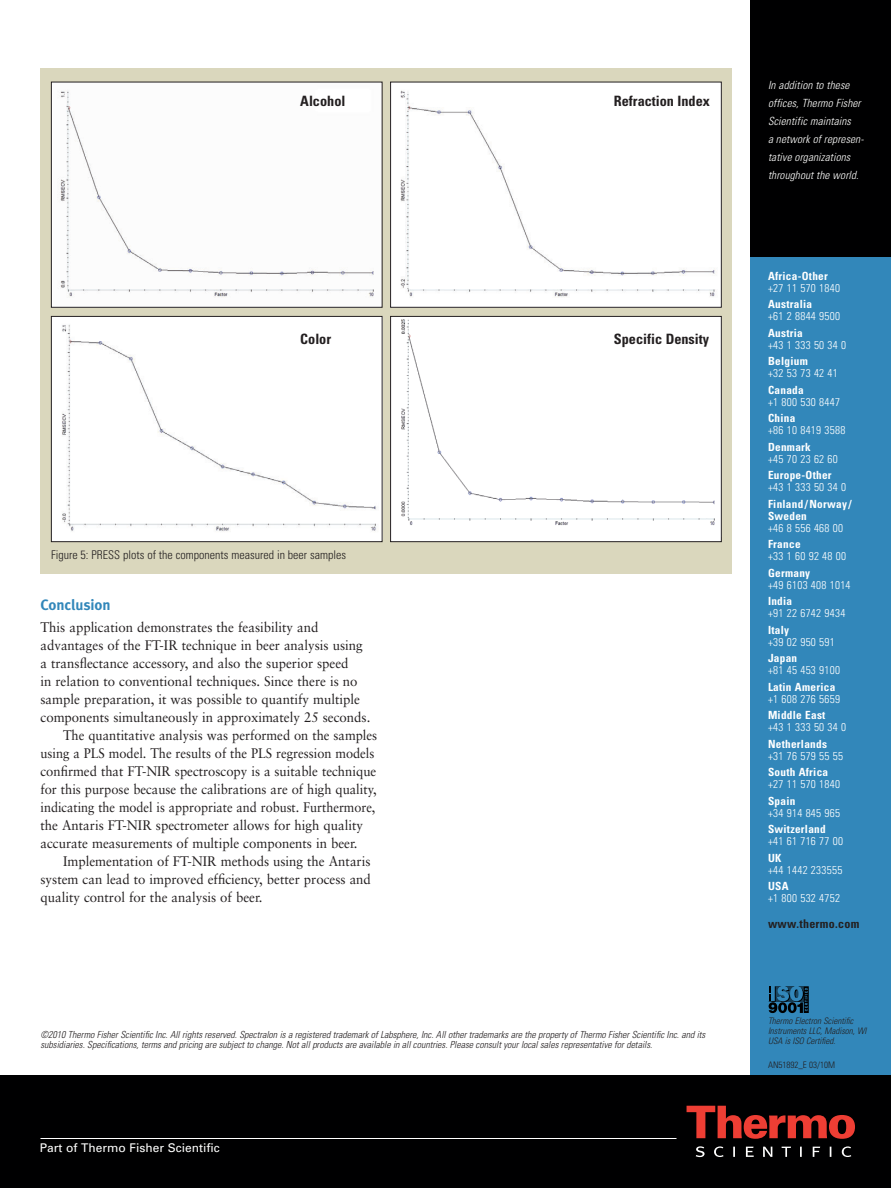
<style>
.page{position:relative;width:891px;height:1188px;background:#fff}
.page>*{position:absolute;margin:0;border:0;box-sizing:border-box;transform-origin:0 0}
.t1{font:15px "Meta Bold LF";color:#3287ba}
.t2{font:700 condensed 14.25px "Univers";color:#231f20}
.t3{font:13.8px "Sabon";color:#231f20;scale:.95 1}
.t4{font:13.8px "Sabon";color:#231f20;scale:.93 1}
.t5{font:13.8px "Sabon";color:#231f20;scale:.91 1}
.t6{font:13.8px "Sabon";color:#231f20;scale:.94 1}
.t7{font:13.8px "Sabon";color:#231f20;scale:.92 1}
.t8{font:300 condensed 12px "Univers";color:#231f20}
.t9{font:12px "Univers";color:#fff}
.t10{font:700 condensed 12px "Univers";letter-spacing:.025em;color:#231f20}
.t11{font:300 condensed 11.25px "Univers";letter-spacing:.025em;color:#fff}
.t12{font:700 condensed 11.25px/12px "Univers";letter-spacing:.025em;color:#fff}
.t13{font:italic 300 condensed 11.25px/18px "Univers";color:#fff}
.t14{font:italic 300 condensed 9.75px/10.2px "Univers";color:#231f20}
.t15{font:italic 300 condensed 9px/9.8px "Univers";color:#231f20}
.t16{font:300 condensed 9px "Univers";color:#231f20}
</style>
<div class="page">
<div style="left:40px;top:68px;width:692px;height:505px;background:#dad7bd"></div>
<div style="left:750px;top:257px;width:141px;height:819px;background:#3287ba"></div>
<div style="left:0;top:1076px;width:891px;height:112px;background:#000001"></div>
<div style="left:750px;top:0;width:141px;height:257px;background:#000001"></div>
<svg style="left:687px;top:1106px;width:168px;height:33px"></svg>
<svg style="left:696px;top:1146px;width:155px;height:11px"></svg>
<hr style="left:40px;top:1138px;width:636px;height:1px;background:#fff">
<svg style="left:769px;top:986px;width:40px;height:27px"></svg>
<div style="left:54px;top:84px;width:326px;height:222px;background:#fcfcfc"></div>
<div style="left:51px;top:82px;width:331px;height:226px;border:1px solid #231f20"></div>
<div style="left:54px;top:318px;width:326px;height:221px;background:#fff"></div>
<div style="left:51px;top:316px;width:331px;height:226px;border:1px solid #231f20"></div>
<div style="left:393px;top:84px;width:327px;height:222px;background:#fff"></div>
<div style="left:390px;top:82px;width:332px;height:226px;border:1px solid #231f20"></div>
<div style="left:391px;top:316px;width:330px;height:226px;background:#fff"></div>
<img style="left:401px;top:319px;width:314px;height:206px">
<div style="left:390px;top:316px;width:332px;height:226px;border:1px solid #231f20"></div>
<p class="t2" style="left:300px;top:96px;width:47px">Alcohol</p>
<p class="t2" style="left:300px;top:334px;width:32px">Color</p>
<p class="t8" style="left:51px;top:550px;width:297px">Figure 5: PRESS plots of the components measured in beer samples</p>
<p class="t1" style="left:40px;top:598px;width:72px">Conclusion</p>
<p class="t3" style="left:41px;top:622px;width:294px">This application demonstrates the feasibility and</p>
<p class="t3" style="left:41px;top:640px;width:341px">advantages of the FT-IR technique in beer analysis using</p>
<p class="t3" style="left:41px;top:658px;width:326px">a transflectance accessory, and also the superior speed</p>
<p class="t3" style="left:41px;top:676px;width:335px">in relation to conventional techniques. Since there is no</p>
<p class="t3" style="left:41px;top:694px;width:338px">sample preparation, it was possible to quantify multiple</p>
<p class="t3" style="left:41px;top:712px;width:349px">components simultaneously in approximately 25 seconds.</p>
<p class="t4" style="left:63px;top:730px;width:339px">The quantitative analysis was performed on the samples</p>
<p class="t7" style="left:41px;top:748px;width:365px">using a PLS model. The results of the PLS regression models</p>
<p class="t6" style="left:41px;top:766px;width:359px">confirmed that FT-NIR spectroscopy is a suitable technique</p>
<p class="t4" style="left:41px;top:784px;width:363px">for this purpose because the calibrations are of high quality,</p>
<p class="t5" style="left:41px;top:802px;width:370px">indicating the model is appropriate and robust. Furthermore,</p>
<p class="t3" style="left:41px;top:820px;width:341px">the Antaris FT-NIR spectrometer allows for high quality</p>
<p class="t3" style="left:41px;top:838px;width:335px">accurate measurements of multiple components in beer.</p>
<p class="t3" style="left:63px;top:856px;width:325px">Implementation of FT-NIR methods using the Antaris</p>
<p class="t3" style="left:41px;top:874px;width:349px">system can lead to improved efficiency, better process and</p>
<p class="t3" style="left:41px;top:892px;width:235px">quality control for the analysis of beer.</p>
<p class="t2" style="left:614px;top:96px;width:98px">Refraction Index</p>
<p class="t2" style="left:614px;top:334px;width:97px">Specific Density</p>
<p class="t14" style="left:40px;top:1030px;width:668px">©2010 Thermo FisherScientific Inc.Allrights reserved.Spectralon is a registered trademark ofLabsphere,Inc.Allothertrademarks are the property ofThermo FisherScientific Inc.and its subsidiaries.Specifications,terms and pricing are subjectto change.Notallproducts are available in allcountries.Please consultyourlocalsales representative fordetails.</p>
<p class="t9" style="left:40px;top:1144px;width:181px">Part of Thermo Fisher Scientific</p>
<p class="t13" style="left:768px;top:77px;width:99px">In addition to these offices, Thermo Fisher<br>Scientific maintains<br>a network of represen - tative organizations throughout the world.</p>
<p class="t12" style="left:768px;top:271px;width:61px">Africa-Other</p>
<p class="t11" style="left:768px;top:283px;width:74px">+27 11 570 1840</p>
<p class="t12" style="left:768px;top:299px;width:46px">Australia</p>
<p class="t11" style="left:768px;top:312px;width:74px">+61 2 8844 9500</p>
<p class="t12" style="left:768px;top:328px;width:36px">Austria</p>
<p class="t11" style="left:768px;top:341px;width:80px">+43 1 333 50 34 0</p>
<p class="t12" style="left:768px;top:356px;width:41px">Belgium</p>
<p class="t11" style="left:768px;top:369px;width:71px">+32 53 73 42 41</p>
<p class="t12" style="left:768px;top:385px;width:37px">Canada</p>
<p class="t11" style="left:768px;top:398px;width:74px">+1 800 530 8447</p>
<p class="t12" style="left:768px;top:413px;width:29px">China</p>
<p class="t11" style="left:768px;top:426px;width:79px">+86 10 8419 3588</p>
<p class="t12" style="left:768px;top:442px;width:44px">Denmark</p>
<p class="t11" style="left:768px;top:455px;width:71px">+45 70 23 62 60</p>
<p class="t12" style="left:768px;top:470px;width:65px">Europe-Other</p>
<p class="t11" style="left:768px;top:483px;width:80px">+43 1 333 50 34 0</p>
<p class="t12" style="left:768px;top:499px;width:85px">Finland/Norway/<br>Sweden</p>
<p class="t11" style="left:768px;top:524px;width:77px">+46 8 556 468 00</p>
<p class="t12" style="left:768px;top:539px;width:34px">France</p>
<p class="t11" style="left:768px;top:552px;width:80px">+33 1 60 92 48 00</p>
<p class="t12" style="left:768px;top:568px;width:44px">Germany</p>
<p class="t11" style="left:768px;top:581px;width:84px">+49 6103 408 1014</p>
<p class="t12" style="left:768px;top:596px;width:26px">India</p>
<p class="t11" style="left:768px;top:609px;width:79px">+91 22 6742 9434</p>
<p class="t12" style="left:768px;top:625px;width:23px">Italy</p>
<p class="t11" style="left:768px;top:638px;width:68px">+39 02 950 591</p>
<p class="t12" style="left:768px;top:653px;width:31px">Japan</p>
<p class="t11" style="left:768px;top:666px;width:74px">+81 45 453 9100</p>
<p class="t12" style="left:768px;top:682px;width:69px">Latin America</p>
<p class="t11" style="left:768px;top:695px;width:74px">+1 608 276 5659</p>
<p class="t12" style="left:768px;top:710px;width:59px">Middle East</p>
<p class="t11" style="left:768px;top:723px;width:80px">+43 1 333 50 34 0</p>
<p class="t12" style="left:768px;top:739px;width:61px">Netherlands</p>
<p class="t11" style="left:768px;top:752px;width:77px">+31 76 579 55 55</p>
<p class="t12" style="left:768px;top:767px;width:62px">South Africa</p>
<p class="t11" style="left:768px;top:780px;width:74px">+27 11 570 1840</p>
<p class="t12" style="left:768px;top:796px;width:29px">Spain</p>
<p class="t11" style="left:768px;top:809px;width:74px">+34 914 845 965</p>
<p class="t12" style="left:768px;top:824px;width:59px">Switzerland</p>
<p class="t11" style="left:768px;top:837px;width:77px">+41 61 716 77 00</p>
<p class="t12" style="left:768px;top:853px;width:15px">UK</p>
<p class="t11" style="left:768px;top:866px;width:76px">+44 1442 233555</p>
<p class="t12" style="left:768px;top:881px;width:22px">USA</p>
<p class="t11" style="left:768px;top:894px;width:74px">+1 800 532 4752</p>
<p class="t10" style="left:768px;top:919px;width:93px">www.thermo.com</p>
<p class="t15" style="left:768px;top:1017px;width:102px">Thermo Electron Scientific<br>Instruments LLC,Madison,WI<br>USA is ISO Certified.</p>
<p class="t16" style="left:768px;top:1062px;width:69px">AN51892_E 03/10M</p>
</div>
